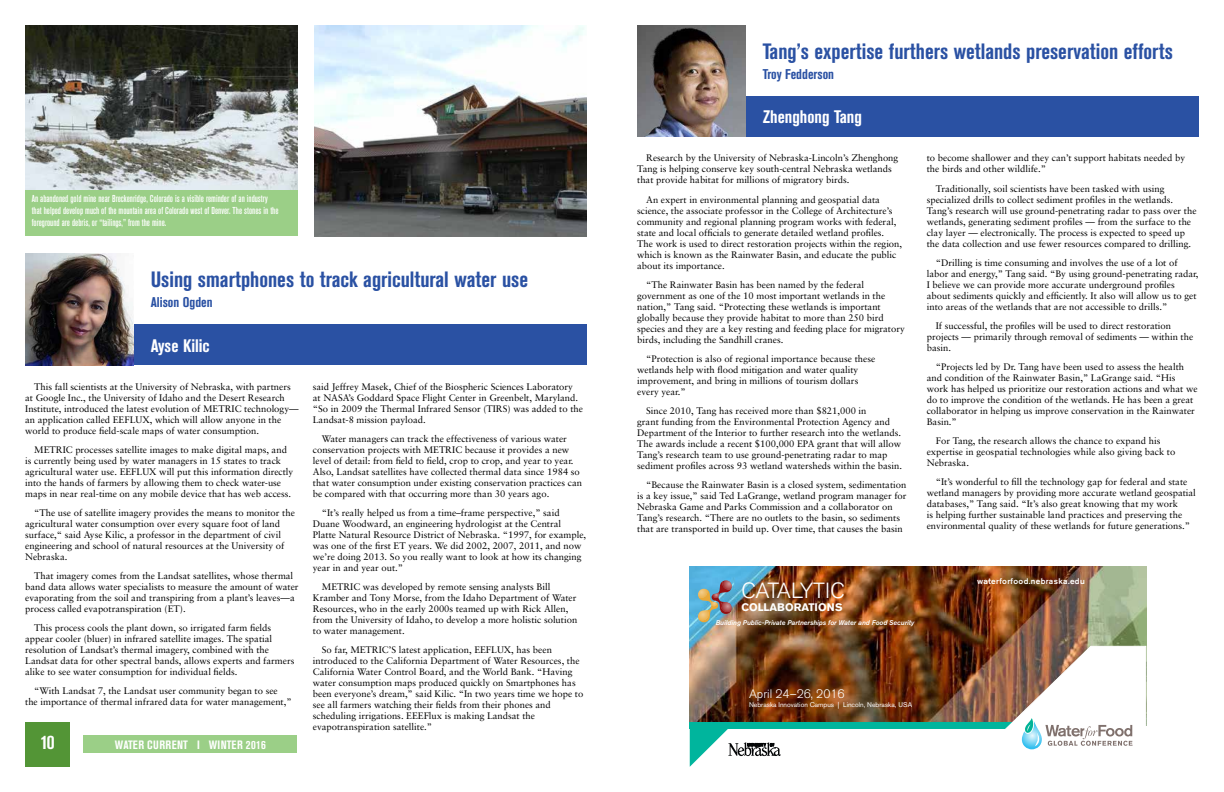
<style>
.page{position:relative;width:1224px;height:792px;background:#fff}
.page>*{position:absolute;margin:0;border:0;box-sizing:border-box;transform-origin:0 0}
.t1{font:700 condensed 22px "Akzidenz Grotesk BE";color:#2a51a3}
.t2{font:300 21.8px "Akzidenz Grotesk BE";letter-spacing:-.01em;color:#fff}
.t3{font:700 condensed 19.8px "Akzidenz Grotesk BE";color:#fff}
.t4{font:700 condensed 18px "Akzidenz Grotesk BE";color:#fff}
.t5{font:700 condensed 14px "Akzidenz Grotesk BE";color:#2a51a3}
.t6{font:300 12.3px "Akzidenz Grotesk BE";color:#fff}
.t7{font:700 condensed 12px "Akzidenz Grotesk BE";letter-spacing:.035em;color:#fff}
.t8{font:700 10.9px "Akzidenz Grotesk BE";color:#fff}
.t9{font:500 condensed 10px/12px "Akzidenz Grotesk BE";color:#fff}
.t10{font:9.5px/11px "Sabon";color:#000}
.t11{font:500 8.2px "Akzidenz Grotesk BE";letter-spacing:.04em;color:#fff}
.t12{font:italic 500 6.8px "Akzidenz Grotesk BE";color:#fff}
.t13{font:6.8px "Akzidenz Grotesk BE";color:#fff}
</style>
<div class="page">
<div style="left:25px;top:722px;width:45px;height:45px;background:#539536"></div>
<div style="left:84px;top:736px;width:213px;height:17px;background:#9bcf87"></div>
<div style="left:25px;top:325px;width:562px;height:40px;background:#2a51a3"></div>
<img style="left:25px;top:254px;width:108px;height:111px">
<img style="left:690px;top:567px;width:456px;height:155px">
<img style="left:690px;top:567px;width:180px;height:72px">
<div style="left:690px;top:722px;width:441px;height:6px;background:#00b59d"></div>
<svg style="left:690px;top:728px;width:91px;height:39px"></svg>
<svg style="left:994px;top:646px;width:152px;height:103px"></svg>
<img style="left:315px;top:25px;width:272px;height:211px">
<div style="left:25px;top:190px;width:272px;height:46px;background:#9bcf87"></div>
<img style="left:25px;top:25px;width:272px;height:165px">
<div style="left:637px;top:96px;width:562px;height:41px;background:#2a51a3"></div>
<img style="left:637px;top:25px;width:108px;height:112px">
<p class="t9" style="left:32px;top:193px;width:248px">An abandoned gold mine near Breckenridge, Colorado is a visible reminder of an industry that helped develop much of the mountain area of Colorado west of Denver. The stones in the foreground are debris, or “tailings,” from the mine.</p>
<h1 class="t1" style="left:151px;top:267px;width:379px">Using smartphones to track agricultural water use</h1>
<h3 class="t5" style="left:151px;top:295px;width:63px">Alison Ogden</h3>
<h3 class="t4" style="left:151px;top:335px;width:61px">Ayse Kilic</h3>
<p class="t10" style="left:25px;top:381px;width:275px;text-indent:9px">This fall scientists at the University of Nebraska, with partners at Google Inc., the University of Idaho and the Desert Research Institute, introduced the latest evolution of METRIC technology— an application called EEFLUX, which will allow anyone in the world to produce field-scale maps of water consumption.</p>
<p class="t10" style="left:25px;top:444px;width:270px;text-indent:9px">METRIC processes satellite images to make digital maps, and is currently being used by water managers in 15 states to track agricultural water use. EEFLUX will put this information directly into the hands of farmers by allowing them to check water-use maps in near real-time on any mobile device that has web access.</p>
<p class="t10" style="left:25px;top:507px;width:271px;text-indent:9px">“The use of satellite imagery provides the means to monitor the agricultural water consumption over every square foot of land surface,“ said Ayse Kilic, a professor in the department of civil engineering and school of natural resources at the University of Nebraska.</p>
<p class="t10" style="left:25px;top:570px;width:275px;text-indent:9px">That imagery comes from the Landsat satellites, whose thermal band data allows water specialists to measure the amount of water evaporating from the soil and transpiring from a plant’s leaves—a process called evapotranspiration (ET).</p>
<p class="t10" style="left:25px;top:622px;width:271px;text-indent:9px">This process cools the plant down, so irrigated farm fields appear cooler (bluer) in infrared satellite images. The spatial resolution of Landsat’s thermal imagery, combined with the Landsat data for other spectral bands, allows experts and farmers alike to see water consumption for individual fields.</p>
<p class="t10" style="left:25px;top:686px;width:268px;text-align:center">“With Landsat 7, the Landsat user community began to see<br>the importance of thermal infrared data for water management,”</p>
<p class="t10" style="left:313px;top:381px;width:272px">said Jeffrey Masek, Chief of the Biospheric Sciences Laboratory at NASA’s Goddard Space Flight Center in Greenbelt, Maryland. “So in 2009 the Thermal Infrared Sensor (TIRS) was added to the Landsat-8 mission payload.</p>
<p class="t10" style="left:313px;top:433px;width:271px;text-indent:9px">Water managers can track the effectiveness of various water conservation projects with METRIC because it provides a new level of detail: from field to field, crop to crop, and year to year.<br>Also, Landsat satellites have collected thermal data since 1984 so that water consumption under existing conservation practices can be compared with that occurring more than 30 years ago.</p>
<p class="t10" style="left:313px;top:507px;width:275px;text-indent:9px">“It’s really helped us from a time–frame perspective,” said Duane Woodward, an engineering hydrologist at the Central Platte Natural Resource District of Nebraska. “1997, for example, was one of the first ET years. We did 2002, 2007, 2011, and now we’re doing 2013. So you really want to look at how its changing year in and year out.”</p>
<p class="t10" style="left:313px;top:581px;width:266px;text-indent:9px">METRIC was developed by remote sensing analysts Bill Kramber and Tony Morse, from the Idaho Department of Water Resources, who in the early 2000s teamed up with Rick Allen, from the University of Idaho, to develop a more holistic solution to water management.</p>
<p class="t10" style="left:313px;top:644px;width:272px;text-indent:9px">So far, METRIC’S latest application, EEFLUX, has been introduced to the California Department of Water Resources, the California Water Control Board, and the World Bank. “Having water consumption maps produced quickly on Smartphones has been everyone’s dream,” said Kilic. “In two years time we hope to see all farmers watching their fields from their phones and scheduling irrigations. EEEFlux is making Landsat the evapotranspiration satellite.”</p>
<h3 class="t3" style="left:41px;top:731px;width:16px">10</h3>
<p class="t7" style="left:115px;top:738px;width:152px">WATER CURRENT I WINTER 2016</p>
<h1 class="t1" style="left:763px;top:39px;width:412px">Tang’s expertise furthers wetlands preservation efforts</h1>
<h3 class="t5" style="left:763px;top:66px;width:73px">Troy Fedderson</h3>
<h3 class="t4" style="left:763px;top:107px;width:101px">Zhenghong Tang</h3>
<p class="t10" style="left:637px;top:153px;width:263px;text-indent:9px">Research by the University of Nebraska-Lincoln’s Zhenghong<br>Tang is helping conserve key south-central Nebraska wetlands that provide habitat for millions of migratory birds.</p>
<p class="t10" style="left:637px;top:194px;width:267px;text-indent:9px">An expert in environmental planning and geospatial data science, the associate professor in the College of Architecture’s community and regional planning program works with federal, state and local officials to generate detailed wetland profiles.<br>The work is used to direct restoration projects within the region, which is known as the Rainwater Basin, and educate the public about its importance.</p>
<p class="t10" style="left:637px;top:279px;width:269px;text-indent:9px">“The Rainwater Basin has been named by the federal government as one of the 10 most important wetlands in the nation,” Tang said. “Protecting these wetlands is important globally because they provide habitat to more than 250 bird species and they are a key resting and feeding place for migratory birds, including the Sandhill cranes.</p>
<p class="t10" style="left:637px;top:353px;width:240px;text-indent:9px">“Protection is also of regional importance because these wetlands help with flood mitigation and water quality improvement, and bring in millions of tourism dollars every year.”</p>
<p class="t10" style="left:637px;top:405px;width:267px;text-indent:9px">Since 2010, Tang has received more than $821,000 in<br>grant funding from the Environmental Protection Agency and Department of the Interior to further research into the wetlands.<br>The awards include a recent $100,000 EPA grant that will allow Tang’s research team to use ground-penetrating radar to map sediment profiles across 93 wetland watersheds within the basin.</p>
<p class="t10" style="left:637px;top:479px;width:271px;text-indent:9px">“Because the Rainwater Basin is a closed system, sedimentation is a key issue,” said Ted LaGrange, wetland program manager for Nebraska Game and Parks Commission and a collaborator on Tang’s research. “There are no outlets to the basin, so sediments that are transported in build up. Over time, that causes the basin</p>
<p class="t10" style="left:927px;top:153px;width:260px">to become shallower and they can’t support habitats needed by the birds and other wildlife.”</p>
<p class="t10" style="left:927px;top:183px;width:271px;text-indent:9px">Traditionally, soil scientists have been tasked with using specialized drills to collect sediment profiles in the wetlands.<br>Tang’s research will use ground-penetrating radar to pass over the wetlands, generating sediment profiles — from the surface to the clay layer — electronically. The process is expected to speed up the data collection and use fewer resources compared to drilling.</p>
<p class="t10" style="left:927px;top:257px;width:273px;text-indent:9px">“Drilling is time consuming and involves the use of a lot of labor and energy,” Tang said. “By using ground-penetrating radar, I believe we can provide more accurate underground profiles about sediments quickly and efficiently. It also will allow us to get into areas of the wetlands that are not accessible to drills.”</p>
<p class="t10" style="left:927px;top:320px;width:268px;text-indent:9px">If successful, the profiles will be used to direct restoration projects — primarily through removal of sediments — within the basin.</p>
<p class="t10" style="left:927px;top:361px;width:272px;text-indent:9px">“Projects led by Dr. Tang have been used to assess the health and condition of the Rainwater Basin,” LaGrange said. “His work has helped us prioritize our restoration actions and what we do to improve the condition of the wetlands. He has been a great collaborator in helping us improve conservation in the Rainwater Basin.”</p>
<p class="t10" style="left:927px;top:435px;width:250px;text-indent:9px">For Tang, the research allows the chance to expand his expertise in geospatial technologies while also giving back to<br>Nebraska.</p>
<p class="t10" style="left:927px;top:476px;width:271px;text-indent:9px">“It’s wonderful to fill the technology gap for federal and state wetland managers by providing more accurate wetland geospatial databases,” Tang said. “It’s also great knowing that my work<br>is helping further sustainable land practices and preserving the environmental quality of these wetlands for future generations.”</p>
<h2 class="t2" style="left:741px;top:578px;width:105px">CATALYTIC</h2>
<p class="t8" style="left:741px;top:601px;width:103px">COLLABORATIONS</p>
<p class="t12" style="left:716px;top:619px;width:200px">Building Public-Private Partnerships for Water and Food Security</p>
<p class="t6" style="left:749px;top:686px;width:97px">April 24–26, 2016</p>
<p class="t13" style="left:749px;top:700px;width:165px">Nebraska Innovation Campus | Lincoln, Nebraska, USA</p>
<p class="t11" style="left:977px;top:577px;width:109px">waterforfood.nebraska.edu</p>
</div>
